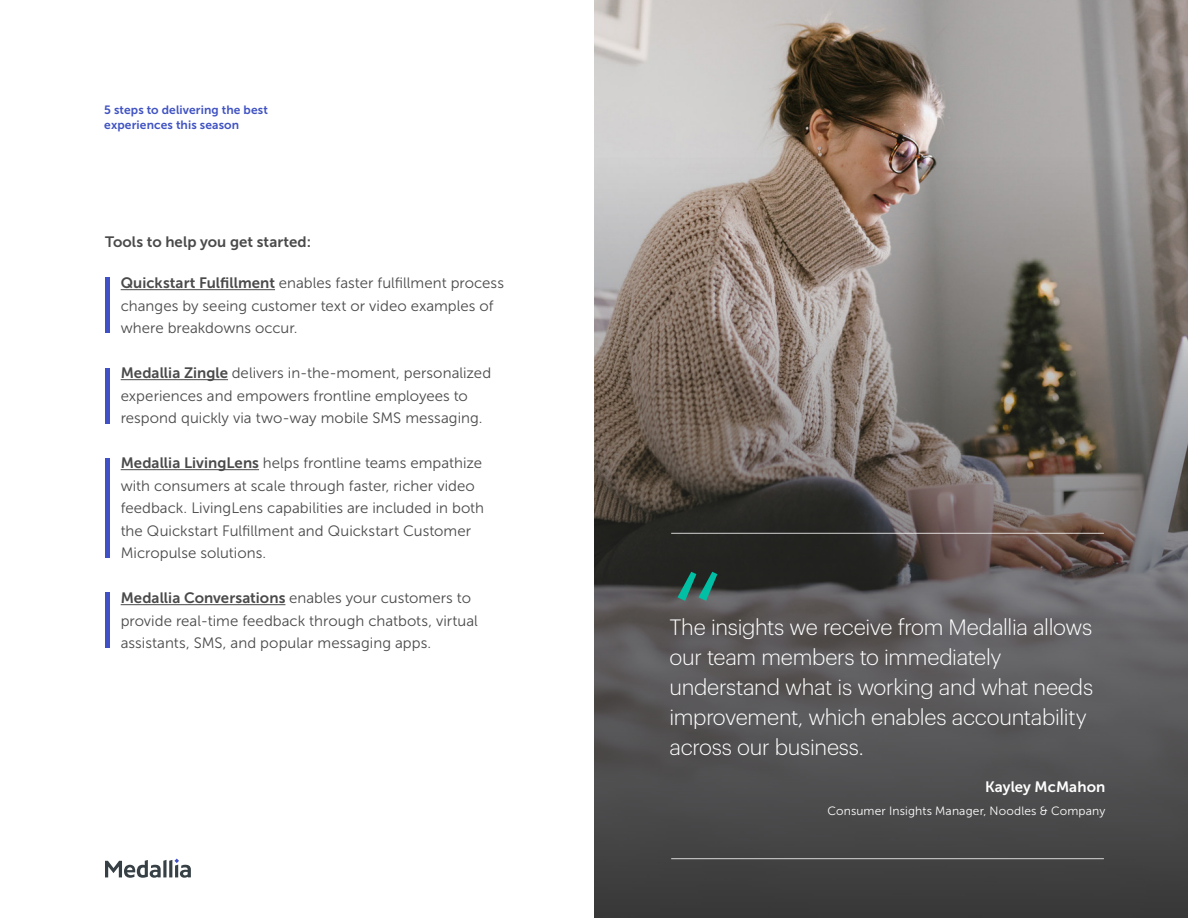
<style>
.page{position:relative;width:1188px;height:918px;background:#fff}
.page>*{position:absolute;margin:0;border:0;box-sizing:border-box;transform-origin:0 0}
.t1{font:300 150px "Graphik";color:#00bfa5}
.t2{font:300 21.75px/30px "Graphik";letter-spacing:-.015em;color:#fff}
.Body_Paragraph{font:15px/22.5px "Museo Sans 300";letter-spacing:.005em;color:#4b4a4b}
.Body_Paragraph-2{font:15px "Museo Sans 700";letter-spacing:.005em;color:#4b4a4b}
.H1_Indigo{font:15px "Museo Sans 700";letter-spacing:.005em;color:#fff}
.Chapter_Heading{font:12px/15px "Museo Sans 700";letter-spacing:.01em;color:#4053c3}
.H1_Indigo-2{font:12px "Museo Sans 300";letter-spacing:.015em;color:#fff}
.s1{font-family:"Museo Sans 700";color:#4a4a4a}
</style>
<div class="page">
<svg style="left:105px;top:859px;width:86px;height:19px"></svg>
<img style="left:594px;top:0;width:594px;height:158px">
<svg style="left:594px;top:158px;width:594px;height:760px;background:#67625f"></svg>
<hr style="left:121px;top:289px;width:154px;height:1px;background:#4a4a4a">
<hr style="left:121px;top:379px;width:107px;height:1px;background:#4a4a4a">
<hr style="left:121px;top:469px;width:138px;height:1px;background:#4a4a4a">
<hr style="left:121px;top:604px;width:164px;height:1px;background:#4a4a4a">
<hr style="left:105px;top:278px;width:4px;height:55px;background:#4050c6">
<hr style="left:105px;top:458px;width:4px;height:100px;background:#4050c6">
<hr style="left:105px;top:593px;width:4px;height:55px;background:#4050c6">
<hr style="left:105px;top:368px;width:4px;height:55px;background:#4050c6">
<hr style="left:671px;top:858px;width:433px;height:1px;background:#fff">
<hr style="left:671px;top:533px;width:433px;height:1px;background:#fff">
<p class="Chapter_Heading" style="left:104px;top:102px;width:165px">5 steps to delivering the best experiences this season</p>
<p class="Body_Paragraph-2" style="left:105px;top:233px;width:208px">Tools to help you get started:</p>
<p class="Body_Paragraph" style="left:121px;top:272px;width:385px"><span class="s1">Quickstart Fulfillment</span> enables faster fulfillment process changes by seeing customer text or video examples of where breakdowns occur.</p>
<p class="Body_Paragraph" style="left:121px;top:362px;width:372px"><span class="s1">Medallia Zingle</span> delivers in-the-moment, personalized experiences and empowers frontline employees to respond quickly via two-way mobile SMS messaging.</p>
<p class="Body_Paragraph" style="left:121px;top:452px;width:365px"><span class="s1">Medallia LivingLens</span> helps frontline teams empathize with consumers at scale through faster, richer video feedback. LivingLens capabilities are included in both the Quickstart Fulfillment and Quickstart Customer Micropulse solutions.</p>
<p class="Body_Paragraph" style="left:121px;top:587px;width:359px"><span class="s1">Medallia Conversations</span> enables your customers to provide real-time feedback through chatbots, virtual assistants, SMS, and popular messaging apps.</p>
<p class="t1" style="left:671px;top:516px;width:55px">“</p>
<p class="t2" style="left:669px;top:610px;width:425px">The insights we receive from Medallia allows our team members to immediately understand what is working and what needs improvement, which enables accountability across our business.</p>
<p class="H1_Indigo" style="left:985px;top:779px;width:122px">Kayley McMahon</p>
<p class="H1_Indigo-2" style="left:827px;top:804px;width:279px">Consumer Insights Manager, Noodles &amp; Company</p>
</div>
